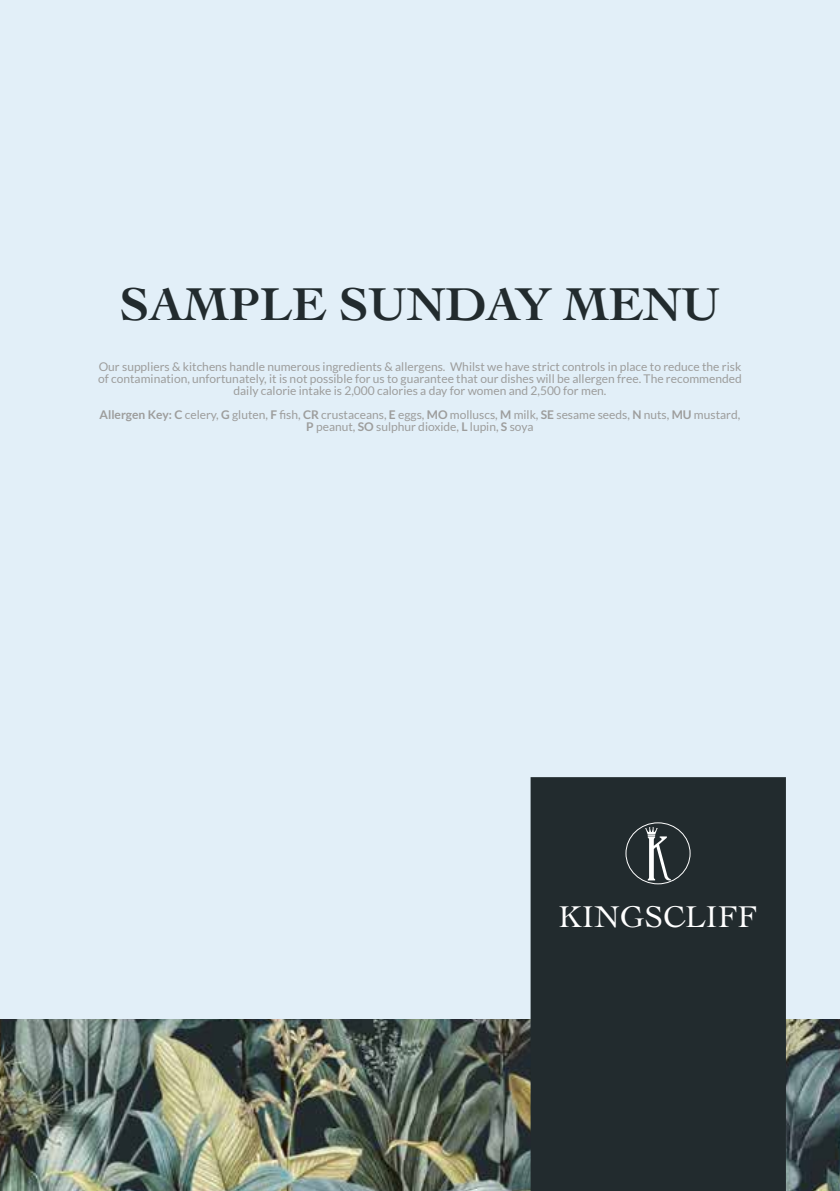
<style>
.page{position:relative;width:840px;height:1191px;background:#fff}
.page>*{position:absolute;margin:0;border:0;box-sizing:border-box;transform-origin:0 0}
.t1{font:700 48.2px "Cochin";color:#222b2e}
.t2{font:31.4px "Cochin";color:#fff}
.t3{font:12px/12px "Lato";color:#9d9d9c;text-align:center}
.s1{font-weight:700}
</style>
<div class="page">
<img style="left:0;top:1018px;width:839px;height:173px">
<div style="left:0;top:0;width:839px;height:1018px;background:#e2eff8"></div>
<div style="left:530px;top:777px;width:255px;height:414px;background:#222b2e"></div>
<svg style="left:644px;top:827px;width:26px;height:53px"></svg>
<div style="left:625px;top:822px;width:65px;height:62px;border:1px solid #fff;border-radius:50%"></div>
<h1 class="t1" style="left:120px;top:271px;width:601px">SAMPLE SUNDAY MENU</h1>
<p class="t3" style="left:98px;top:360px;width:644px">Our suppliers &amp; kitchens handle numerous ingredients &amp; allergens. Whilst we have strict controls in place to reduce the risk of contamination, unfortunately, it is not possible for us to guarantee that our dishes will be allergen free. The recommended daily calorie intake is 2,000 calories a day for women and 2,500 for men.</p>
<p class="t3" style="left:99px;top:408px;width:642px"><span class="s1">Allergen Key: C</span> celery, <span class="s1">G</span> gluten, <span class="s1">F</span> fish, <span class="s1">CR</span> crustaceans, <span class="s1">E</span> eggs, <span class="s1">MO</span> molluscs, <span class="s1">M</span> milk, <span class="s1">SE</span> sesame seeds, <span class="s1">N</span> nuts, <span class="s1">MU</span> mustard,<br><span class="s1">P</span> peanut, <span class="s1">SO</span> sulphur dioxide, <span class="s1">L</span> lupin, <span class="s1">S</span> soya</p>
<h2 class="t2" style="left:558px;top:895px;width:200px">KINGSCLIFF</h2>
</div>
